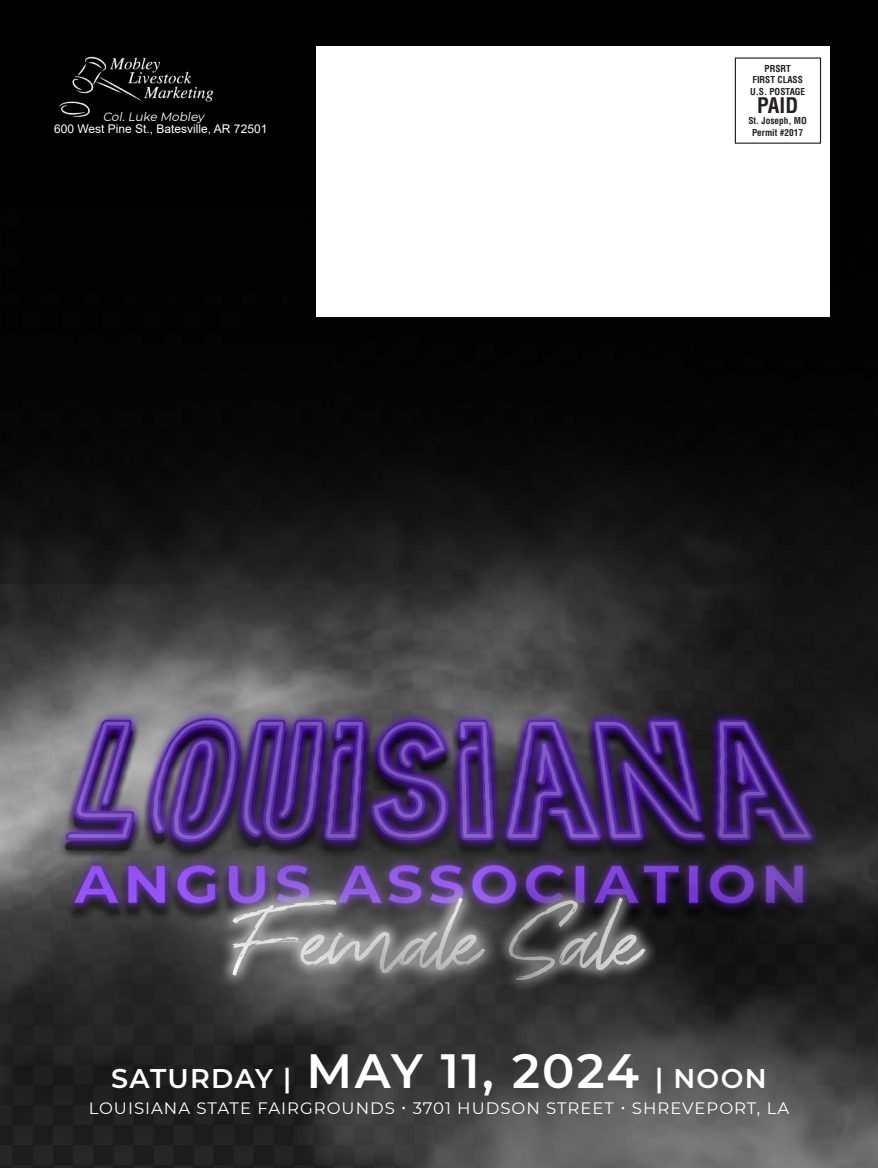
<style>
.page{position:relative;width:878px;height:1168px;background:#fff}
.page>*{position:absolute;margin:0;border:0;box-sizing:border-box;transform-origin:0 0}
.Cutline{font:600 27px "Montserrat";letter-spacing:.05em;color:#fff}
.t1{font:700 condensed 21px "Helvetica";color:#231f20}
.Cutline-2{font:16.5px "Montserrat";letter-spacing:.06em;color:#fff}
.Cutline-3{font:12px "Arial";color:#fff}
.Cutline-4{font:italic 12px "Montserrat";color:#fff}
.t2{font:700 condensed 9.3px/11.2px "Helvetica";color:#231f20;text-align:center}
.s1{font-size:48px}
</style>
<div class="page">
<img style="left:0;top:0;width:878px;height:1168px">
<div style="left:316px;top:46px;width:514px;height:270px;background:#fff"></div>
<div style="left:734px;top:57px;width:87px;height:87px;border:1px solid #231f20"></div>
<img style="left:54px;top:54px;width:166px;height:66px">
<p class="t2" style="left:750px;top:63px;width:57px">PRSRT<br>FIRST CLASS<br>U.S. POSTAGE</p>
<p class="t1" style="left:757px;top:93px;width:43px">PAID</p>
<p class="t2" style="left:748px;top:115px;width:60px">St. Joseph, MO</p>
<p class="Cutline-4" style="left:103px;top:108px;width:103px">Col.Luke Mobley</p>
<p class="Cutline-3" style="left:54px;top:121px;width:215px">600 West Pine St., Batesville, AR 72501</p>
<p class="t2" style="left:752px;top:127px;width:53px">Permit #2017</p>
<p class="Cutline" style="left:111px;top:1059px;width:657px">SATURDAY | <span class="s1">MAY 11, 2024</span> | NOON</p>
<p class="Cutline-2" style="left:89px;top:1097px;width:702px">LOUISIANA STATE FAIRGROUNDS • 3701 HUDSON STREET • SHREVEPORT, LA</p>
</div>
